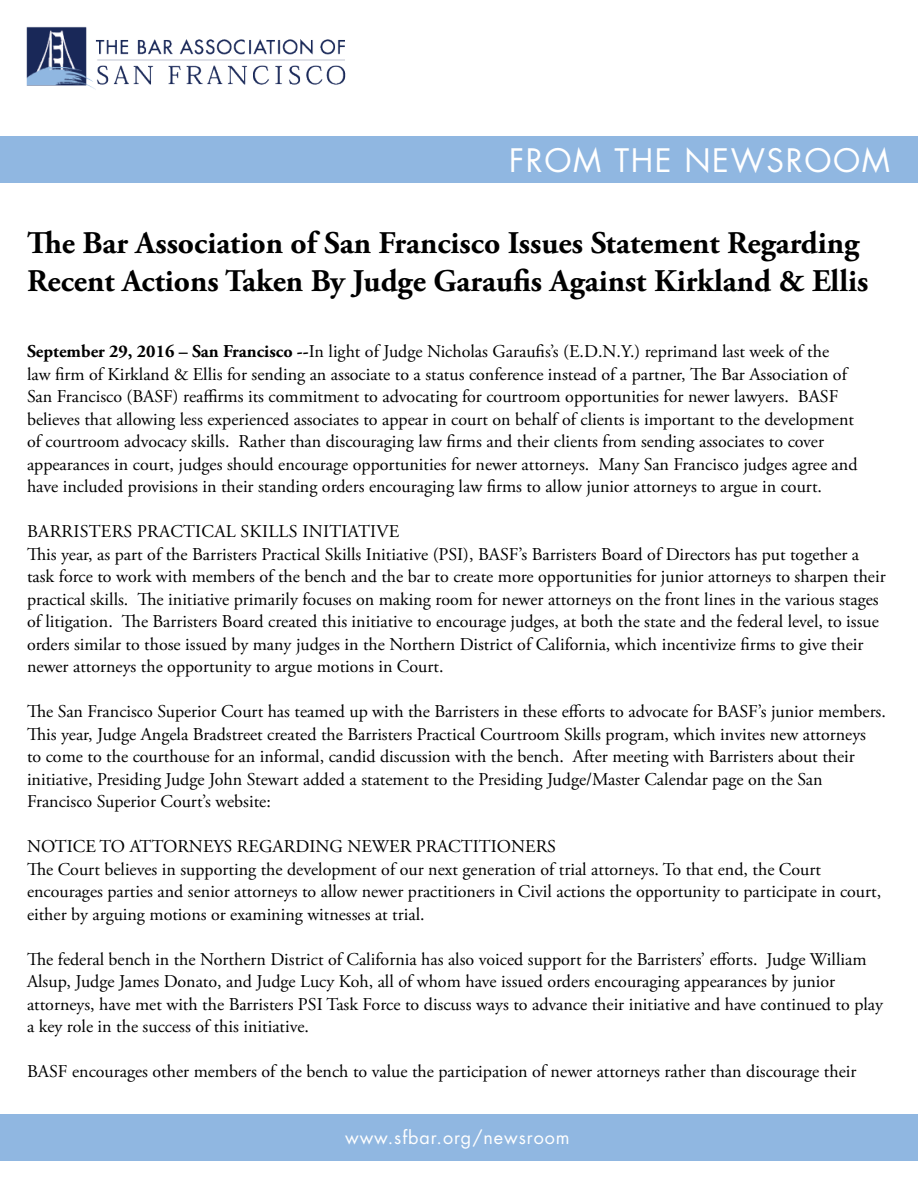
<style>
.page{position:relative;width:918px;height:1188px;background:#fff}
.page>*{position:absolute;margin:0;border:0;box-sizing:border-box;transform-origin:0 0}
.t1{font:700 31.5px/37.8px "Adobe Garamond Pro";color:#000}
.t2{font:31.5px "Futura Std";letter-spacing:.05em;color:#fff}
.t3{font:18px/22.5px "Adobe Garamond Pro";color:#000}
.t4{font:18px "Futura Std";letter-spacing:.05em;color:#fff}
.s1{font-weight:700}
</style>
<div class="page">
<img style="left:26px;top:26px;width:320px;height:64px">
<div style="left:0;top:137px;width:918px;height:46px;background:#90b7e1"></div>
<div style="left:0;top:1115px;width:918px;height:46px;background:#90b7e1"></div>
<h1 class="t2" style="left:509px;top:140px;width:382px">FROM THE NEWSROOM</h1>
<h1 class="t1" style="left:27px;top:225px;width:843px">The Bar Association of San Francisco Issues Statement Regarding<br>Recent Actions Taken By Judge Garaufis Against Kirkland &amp; Ellis</h1>
<p class="t3" style="left:27px;top:341px;width:832px"><span class="s1">September 29, 2016 – San Francisco --</span>In light of Judge Nicholas Garaufis’s (E.D.N.Y.) reprimand last week of the<br>law firm of Kirkland &amp; Ellis for sending an associate to a status conference instead of a partner, The Bar Association of San Francisco (BASF) reaffirms its commitment to advocating for courtroom opportunities for newer lawyers. BASF believes that allowing less experienced associates to appear in court on behalf of clients is important to the development of courtroom advocacy skills. Rather than discouraging law firms and their clients from sending associates to cover appearances in court, judges should encourage opportunities for newer attorneys. Many San Francisco judges agree and have included provisions in their standing orders encouraging law firms to allow junior attorneys to argue in court.</p>
<p class="t3" style="left:27px;top:521px;width:860px">BARRISTERS PRACTICAL SKILLS INITIATIVE<br>This year, as part of the Barristers Practical Skills Initiative (PSI), BASF’s Barristers Board of Directors has put together a task force to work with members of the bench and the bar to create more opportunities for junior attorneys to sharpen their practical skills. The initiative primarily focuses on making room for newer attorneys on the front lines in the various stages of litigation. The Barristers Board created this initiative to encourage judges, at both the state and the federal level, to issue orders similar to those issued by many judges in the Northern District of California, which incentivize firms to give their newer attorneys the opportunity to argue motions in Court.</p>
<p class="t3" style="left:27px;top:701px;width:860px">The San Francisco Superior Court has teamed up with the Barristers in these efforts to advocate for BASF’s junior members.<br>This year, Judge Angela Bradstreet created the Barristers Practical Courtroom Skills program, which invites new attorneys<br>to come to the courthouse for an informal, candid discussion with the bench. After meeting with Barristers about their initiative, Presiding Judge John Stewart added a statement to the Presiding Judge/Master Calendar page on the San Francisco Superior Court’s website:</p>
<p class="t3" style="left:27px;top:836px;width:856px">NOTICE TO ATTORNEYS REGARDING NEWER PRACTITIONERS<br>The Court believes in supporting the development of our next generation of trial attorneys. To that end, the Court encourages parties and senior attorneys to allow newer practitioners in Civil actions the opportunity to participate in court, either by arguing motions or examining witnesses at trial.</p>
<p class="t3" style="left:27px;top:949px;width:858px">The federal bench in the Northern District of California has also voiced support for the Barristers’ efforts. Judge William Alsup, Judge James Donato, and Judge Lucy Koh, all of whom have issued orders encouraging appearances by junior attorneys, have met with the Barristers PSI Task Force to discuss ways to advance their initiative and have continued to play a key role in the success of this initiative.</p>
<p class="t3" style="left:27px;top:1061px;width:831px">BASF encourages other members of the bench to value the participation of newer attorneys rather than discourage their</p>
<p class="t4" style="left:345px;top:1126px;width:226px">www.sfbar.org/newsroom</p>
</div>
